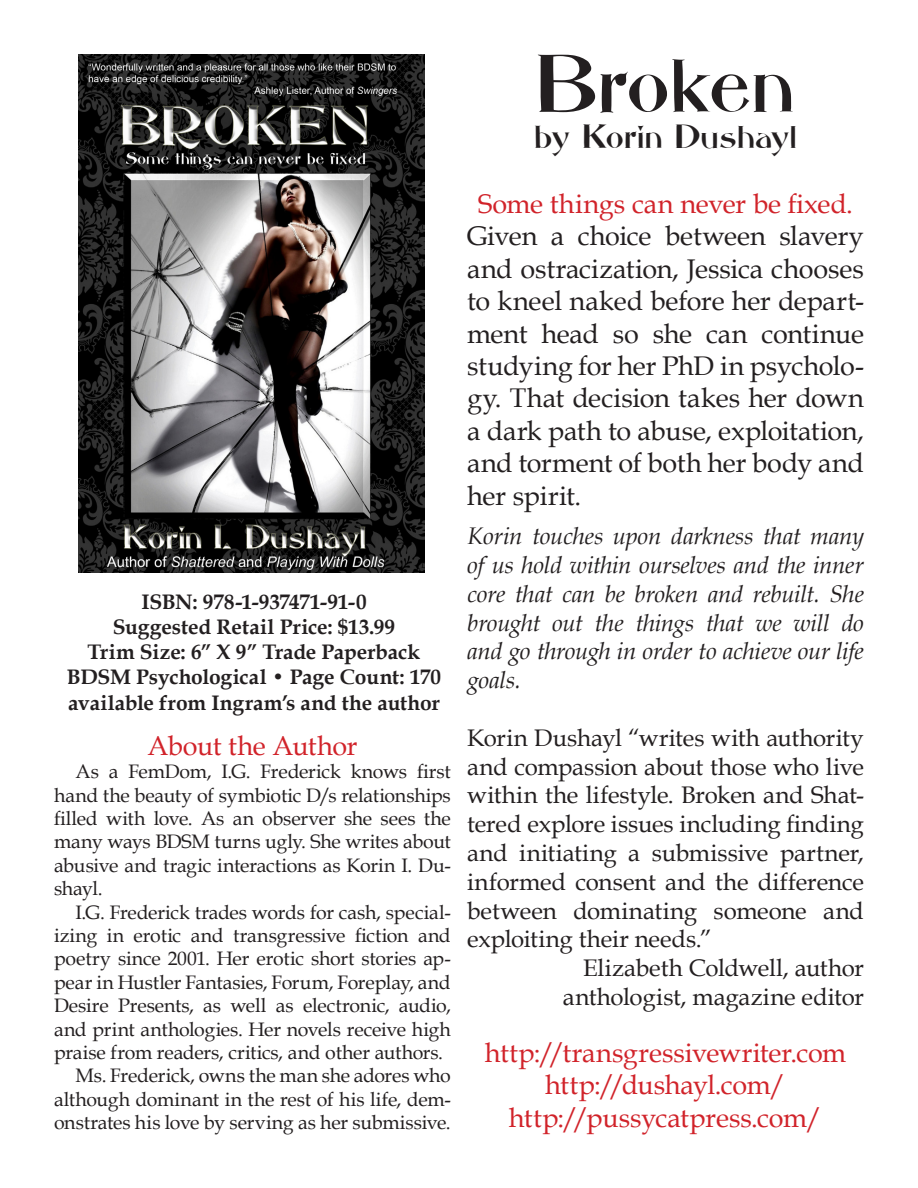
<style>
.page{position:relative;width:918px;height:1188px;background:#fff}
.page>*{position:absolute;margin:0;border:0;box-sizing:border-box;transform-origin:0 0}
.Chapter{font:72px "Kink";letter-spacing:-.015em;color:#231f20}
.Byline{font:30px "Kink";letter-spacing:-.005em;color:#231f20}
.Blurb{font:27px/32.4px "Book Antiqua";letter-spacing:-.01em;color:#231f20;text-align:justify}
.Center_Text{font:27px "Book Antiqua";letter-spacing:-.005em;color:#d1232a}
.body_text{font:24px/28.8px "Book Antiqua";letter-spacing:-.005em;color:#231f20;text-align:justify}
.body_text-2{font:italic 24px/28.8px "Book Antiqua";letter-spacing:-.01em;color:#231f20;text-align:justify}
.Aligned_Right{font:24px "Book Antiqua";letter-spacing:-.01em;color:#231f20}
.Details{font:700 21px "Book Antiqua";letter-spacing:-.005em;color:#231f20}
.Bio{font:19.5px/23.4px "Book Antiqua";letter-spacing:-.01em;color:#231f20;text-align:justify}
</style>
<div class="page">
<img style="left:79px;top:54px;width:345px;height:518px">
<p class="Details" style="left:141px;top:587px;width:227px">ISBN: 978-1-937471-91-0</p>
<p class="Details" style="left:113px;top:613px;width:284px">Suggested Retail Price: $13.99</p>
<p class="Details" style="left:87px;top:638px;width:334px">Trim Size: 6” X 9” Trade Paperback</p>
<p class="Details" style="left:67px;top:663px;width:376px">BDSM Psychological • Page Count: 170</p>
<p class="Details" style="left:68px;top:688px;width:373px">available from Ingram’s and the author</p>
<p class="Center_Text" style="left:148px;top:727px;width:211px">About the Author</p>
<p class="Bio" style="left:54px;top:759px;width:398px;text-indent:22px">As a FemDom, I.G. Frederick knows first hand the beauty of symbiotic D/s relationships filled with love. As an observer she sees the many ways BDSM turns ugly. She writes about abusive and tragic interactions as Korin I. Du&shy;shayl.</p>
<p class="Bio" style="left:54px;top:900px;width:398px;text-indent:22px">I.G. Frederick trades words for cash, special&shy;izing in erotic and transgressive fiction and poetry since 2001. Her erotic short stories ap&shy;pear in Hustler Fantasies, Forum, Foreplay, and Desire Presents, as well as electronic, audio, and print anthologies. Her novels receive high praise from readers, critics, and other authors.</p>
<p class="Bio" style="left:54px;top:1064px;width:398px;text-indent:22px">Ms. Frederick, owns the man she adores who although dominant in the rest of his life, dem&shy;onstrates his love by serving as her submissive.</p>
<p class="Chapter" style="left:535px;top:50px;width:263px">Broken</p>
<p class="Byline" style="left:534px;top:122px;width:264px">by Korin Dushayl</p>
<p class="Center_Text" style="left:478px;top:185px;width:376px">Some things can never be fixed.</p>
<p class="Blurb" style="left:467px;top:219px;width:398px">Given a choice between slavery and ostracization, Jessica chooses to kneel naked before her depart&shy;ment head so she can continue studying for her PhD in psycholo&shy;gy. That decision takes her down a dark path to abuse, exploitation, and torment of both her body and her spirit.</p>
<p class="body_text-2" style="left:467px;top:521px;width:398px">Korin touches upon darkness that many of us hold within ourselves and the inner core that can be broken and rebuilt. She brought out the things that we will do and go through in order to achieve our life goals.</p>
<p class="body_text" style="left:467px;top:723px;width:398px">Korin Dushayl “writes with authority and compassion about those who live within the lifestyle. Broken and Shat&shy;tered explore issues including finding and initiating a submissive partner, informed consent and the difference between dominating someone and exploiting their needs.”</p>
<p class="Aligned_Right" style="left:583px;top:951px;width:282px">Elizabeth Coldwell, author</p>
<p class="Aligned_Right" style="left:563px;top:980px;width:303px">anthologist, magazine editor</p>
<p class="Center_Text" style="left:485px;top:1034px;width:363px">http://transgressivewriter.com</p>
<p class="Center_Text" style="left:545px;top:1066px;width:242px">http://dushayl.com/</p>
<p class="Center_Text" style="left:509px;top:1099px;width:315px">http://pussycatpress.com/</p>
</div>
